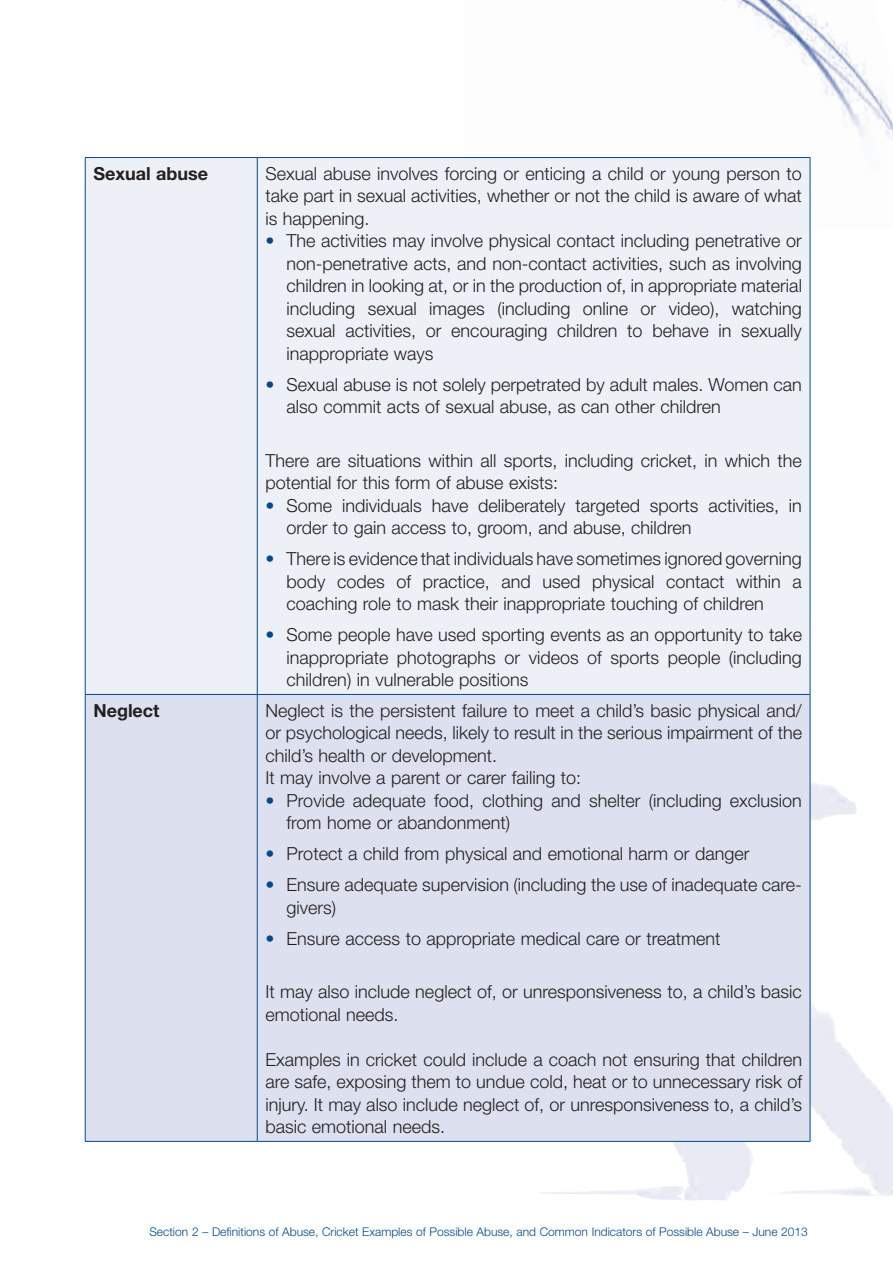
<style>
.page{position:relative;width:893px;height:1263px;background:#fff}
.page>*{position:absolute;margin:0;border:0;box-sizing:border-box;transform-origin:0 0}
.t1{font:300 18px/22.5px "Helvetica Neue";color:#231f20}
.t2{font:700 18px "Helvetica Neue";color:#231f20}
.t3{font:300 12px "Helvetica Neue";color:#014a91}
.s1{color:#014a91}
</style>
<div class="page">
<img style="left:724px;top:0;width:169px;height:158px">
<div style="left:86px;top:158px;width:724px;height:536px;background:#edf0f7"></div>
<div style="left:86px;top:695px;width:724px;height:446px;background:#dde1ef"></div>
<hr style="left:257px;top:158px;width:1px;height:536px;background:#014a91">
<hr style="left:257px;top:695px;width:1px;height:446px;background:#014a91">
<hr style="left:85px;top:157px;width:172px;height:1px;background:#014a91">
<hr style="left:85px;top:158px;width:1px;height:536px;background:#014a91">
<hr style="left:257px;top:157px;width:553px;height:1px;background:#014a91">
<hr style="left:810px;top:158px;width:1px;height:536px;background:#014a91">
<hr style="left:85px;top:694px;width:172px;height:1px;background:#014a91">
<hr style="left:85px;top:695px;width:1px;height:446px;background:#014a91">
<hr style="left:257px;top:694px;width:553px;height:1px;background:#014a91">
<hr style="left:810px;top:695px;width:1px;height:446px;background:#014a91">
<hr style="left:85px;top:1141px;width:172px;height:1px;background:#014a91">
<hr style="left:257px;top:1141px;width:553px;height:1px;background:#014a91">
<p class="t2" style="left:93px;top:162px;width:116px">Sexual abuse</p>
<p class="t1" style="left:265px;top:162px;width:538px;text-align:justify">Sexual abuse involves forcing or enticing a child or young person to take part in sexual activities, whether or not the child is aware of what is happening.</p>
<p class="t1" style="left:287px;top:229px;width:517px;text-align:justify;text-indent:-21px"><span class="s1">•</span> The activities may involve physical contact including penetrative or non-penetrative acts, and non-contact activities, such as involving children in looking at, or in the production of, in appropriate material including sexual images (including online or video), watching sexual activities, or encouraging children to behave in sexually inappropriate ways</p>
<p class="t1" style="left:287px;top:373px;width:517px;text-indent:-21px"><span class="s1">•</span> Sexual abuse is not solely perpetrated by adult males. Women can also commit acts of sexual abuse, as can other children</p>
<p class="t1" style="left:265px;top:449px;width:538px">There are situations within all sports, including cricket, in which the potential for this form of abuse exists:</p>
<p class="t1" style="left:287px;top:494px;width:517px;text-indent:-21px"><span class="s1">•</span> Some individuals have deliberately targeted sports activities, in order to gain access to, groom, and abuse, children</p>
<p class="t1" style="left:287px;top:547px;width:517px;text-align:justify;text-indent:-21px"><span class="s1">•</span> There is evidence that individuals have sometimes ignored governing body codes of practice, and used physical contact within a coaching role to mask their inappropriate touching of children</p>
<p class="t1" style="left:287px;top:623px;width:517px;text-align:justify;text-indent:-21px"><span class="s1">•</span> Some people have used sporting events as an opportunity to take inappropriate photographs or videos of sports people (including children) in vulnerable positions</p>
<p class="t2" style="left:93px;top:699px;width:68px">Neglect</p>
<p class="t1" style="left:265px;top:699px;width:538px">Neglect is the persistent failure to meet a child’s basic physical and/ or psychological needs, likely to result in the serious impairment of the child’s health or development.<br>It may involve a parent or carer failing to:</p>
<p class="t1" style="left:287px;top:789px;width:517px;text-indent:-21px"><span class="s1">•</span> Provide adequate food, clothing and shelter (including exclusion from home or abandonment)</p>
<p class="t1" style="left:265px;top:842px;width:485px"><span class="s1">•</span> Protect a child from physical and emotional harm or danger</p>
<p class="t1" style="left:287px;top:873px;width:517px;text-indent:-21px"><span class="s1">•</span> Ensure adequate supervision (including the use of inadequate care&shy;givers)</p>
<p class="t1" style="left:265px;top:927px;width:456px"><span class="s1">•</span> Ensure access to appropriate medical care or treatment</p>
<p class="t1" style="left:265px;top:980px;width:538px">It may also include neglect of, or unresponsiveness to, a child’s basic emotional needs.</p>
<p class="t1" style="left:265px;top:1048px;width:538px;text-align:justify">Examples in cricket could include a coach not ensuring that children are safe, exposing them to undue cold, heat or to unnecessary risk of injury. It may also include neglect of, or unresponsiveness to, a child’s basic emotional needs.</p>
<p class="t3" style="left:149px;top:1224px;width:660px">Section 2 – Definitions of Abuse, Cricket Examples of Possible Abuse, and Common Indicators of Possible Abuse – June 2013</p>
</div>
